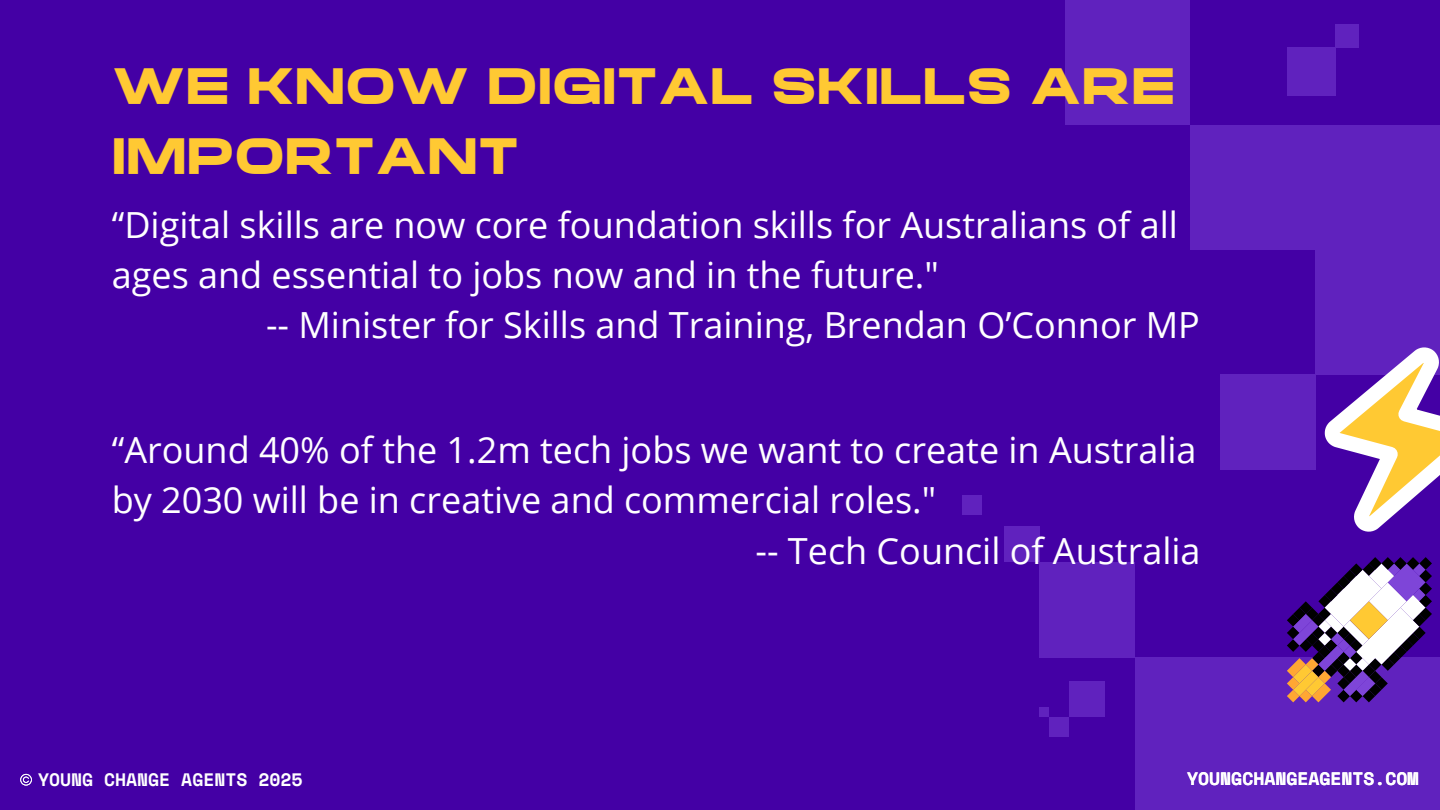
<style>
.page{position:relative;width:1440px;height:810px;background:#4400a5}
.page>*{position:absolute;margin:0;border:0;box-sizing:border-box;transform-origin:0 0}
.t1{font:700 50px/69.8px "Mortend";color:#ffc933}
.t2{font:36px "Open Sans";color:#fff}
.t3{font:700 18px "Space Mono";color:#fff}
</style>
<div class="page">
<div style="left:1287px;top:657px;width:153px;height:153px;background:#6022be"></div>
<div style="left:1135px;top:657px;width:152px;height:153px;background:#6022be"></div>
<div style="left:1315px;top:125px;width:125px;height:125px;background:#6022be"></div>
<div style="left:1315px;top:250px;width:125px;height:125px;background:#6022be"></div>
<div style="left:1220px;top:375px;width:95px;height:95px;background:#6022be"></div>
<div style="left:1040px;top:562px;width:95px;height:95px;background:#6022be"></div>
<div style="left:1004px;top:526px;width:36px;height:36px;background:#6022be"></div>
<div style="left:1069px;top:681px;width:36px;height:36px;background:#6022be"></div>
<div style="left:962px;top:495px;width:20px;height:19px;background:#6022be"></div>
<div style="left:1049px;top:717px;width:20px;height:20px;background:#6022be"></div>
<div style="left:1040px;top:707px;width:9px;height:10px;background:#6022be"></div>
<div style="left:1190px;top:125px;width:125px;height:125px;background:#6022be"></div>
<div style="left:1287px;top:47px;width:49px;height:49px;background:#6022be"></div>
<div style="left:1336px;top:24px;width:23px;height:23px;background:#6022be"></div>
<div style="left:1065px;top:0;width:125px;height:125px;background:#6022be"></div>
<svg style="left:1324px;top:347px;width:116px;height:185px"></svg>
<svg style="left:1287px;top:557px;width:145px;height:145px"></svg>
<svg style="left:20px;top:774px;width:12px;height:12px"></svg>
<p class="t1" style="left:112px;top:57px;width:1065px">WE KNOW DIGITAL SKILLS ARE<br>IMPORTANT</p>
<p class="t2" style="left:112px;top:199px;width:1068px">“Digital skills are now core foundation skills for Australians of all</p>
<p class="t2" style="left:112px;top:250px;width:829px">ages and essential to jobs now and in the future."</p>
<p class="t2" style="left:266px;top:300px;width:935px">-- Minister for Skills and Training, Brendan O’Connor MP</p>
<h1 class="t2" style="left:112px;top:425px;width:1086px">“Around 40% of the 1.2m tech jobs we want to create in Australia</h1>
<h1 class="t2" style="left:112px;top:475px;width:826px">by 2030 will be in creative and commercial roles."</h1>
<h1 class="t2" style="left:756px;top:525px;width:447px">-- Tech Council of Australia</h1>
<h2 class="t3" style="left:38px;top:766px;width:266px">YOUNG CHANGE AGENTS 2025</h2>
<h2 class="t3" style="left:1187px;top:764px;width:233px">YOUNGCHANGEAGENTS.COM</h2>
</div>
